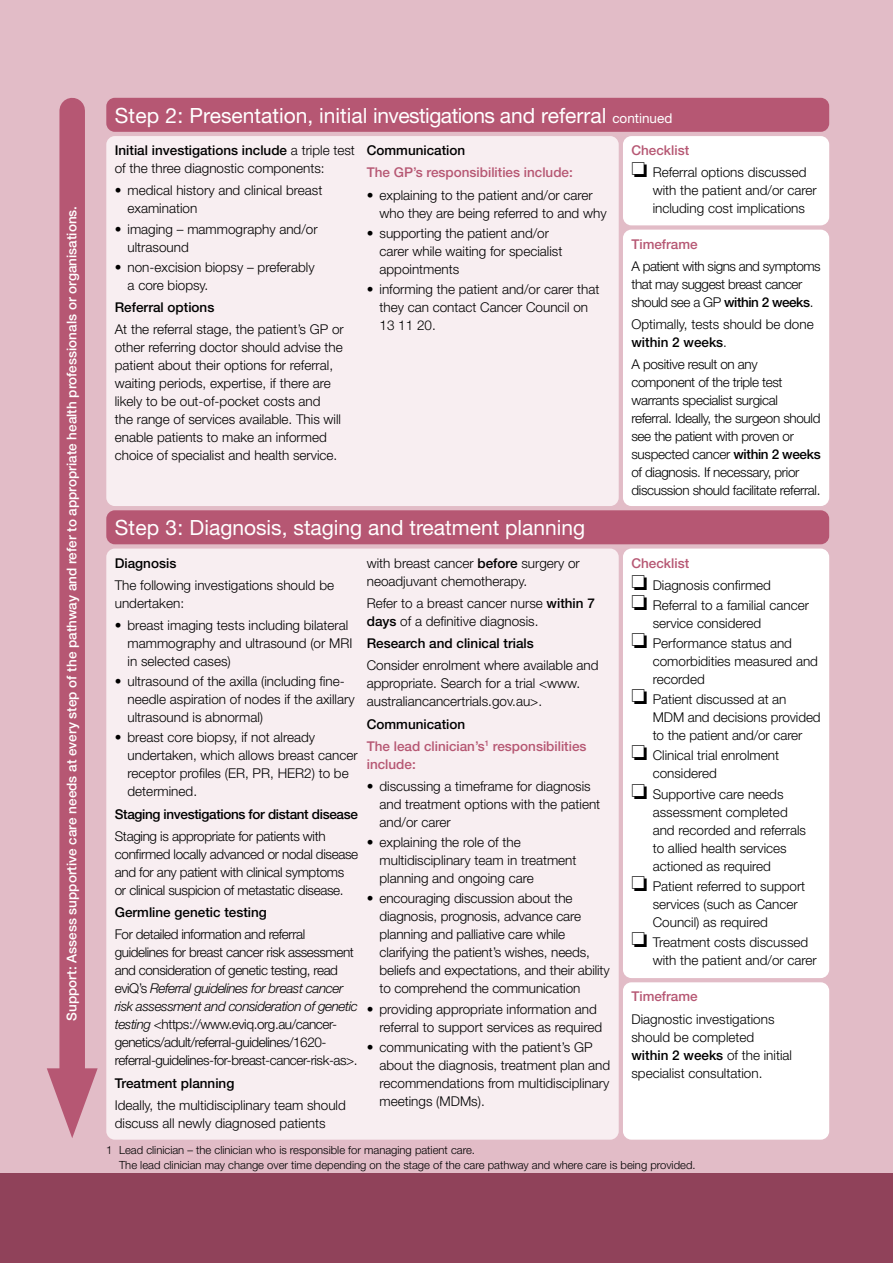
<style>
.page{position:relative;width:893px;height:1263px;background:#fff}
.page>*{position:absolute;margin:0;border:0;box-sizing:border-box;transform-origin:0 0}
.t1{font:21px "Helvetica Neue LT";color:#fff}
.t2{font:300 13.5px/18px "Helvetica Neue LT";color:#000}
.t3{font:300 13.5px/18px "Helvetica Neue LT";letter-spacing:-.025em;color:#000}
.t4{font:300 13.5px/18px "Helvetica Neue LT";letter-spacing:-.03em;color:#000}
.t5{font:500 13.5px "Helvetica Neue LT";color:#fff}
.t6{font:500 13.5px/22.2px "Helvetica Neue LT";color:#b65773}
.t7{font:500 13.5px "Helvetica Neue LT";color:#000}
.t8{font:300 13.5px/18px "Helvetica Neue LT";letter-spacing:-.035em;color:#000}
.t9{font:500 13.5px "Helvetica Neue LT";letter-spacing:-.025em;color:#000}
.t10{font:300 11.25px/15px "Helvetica Neue LT";color:#000}
.s1{font-size:13.5px}
.s2{font-weight:500}
.s3{font-style:italic}
.s4{color:#000}
.s5{font-weight:500;color:#b65773}
</style>
<div class="page">
<div style="left:0;top:0;width:893px;height:1174px;background:#e2bcc7"></div>
<div style="left:0;top:1174px;width:893px;height:89px;background:#90425a"></div>
<div style="left:59px;top:111px;width:26px;height:984px;background:#b65773"></div>
<svg style="left:47px;top:1068px;width:51px;height:70px"></svg>
<div style="left:106px;top:510px;width:723px;height:34px;background:#b65773;border-radius:9px"></div>
<div style="left:106px;top:549px;width:513px;height:591px;background:#f8eef1;border-radius:9px"></div>
<div style="left:623px;top:549px;width:206px;height:429px;background:#fff;border-radius:9px"></div>
<div style="left:106px;top:136px;width:513px;height:370px;background:#f8eef1;border-radius:9px"></div>
<div style="left:106px;top:98px;width:723px;height:34px;background:#b65773;border-radius:9px"></div>
<div style="left:623px;top:982px;width:206px;height:158px;background:#fff;border-radius:9px"></div>
<div style="left:623px;top:230px;width:206px;height:276px;background:#fff;border-radius:9px"></div>
<div style="left:623px;top:136px;width:206px;height:89px;background:#fff;border-radius:9px"></div>
<p class="t5" style="left:64px;top:1020px;width:816px;rotate:-90deg">Support: Assess supportive care needs at every step of the pathway and refer to appropriate health professionals or organisations.</p>
<h1 class="t1" style="left:115px;top:103px;width:559px">Step 2: Presentation, initial investigations and referral <span class="s1">continued</span></h1>
<p class="t2" style="left:115px;top:141px;width:242px"><span class="s2">Initial investigations include</span> a triple test of the three diagnostic components:</p>
<p class="t2" style="left:128px;top:181px;width:196px;text-indent:-13px">• medical history and clinical breast examination</p>
<p class="t2" style="left:128px;top:219px;width:192px;text-indent:-13px">• imaging – mammography and/or ultrasound</p>
<p class="t2" style="left:128px;top:258px;width:189px;text-indent:-13px">• non-excision biopsy – preferably a core biopsy.</p>
<p class="t7" style="left:115px;top:299px;width:101px">Referral options</p>
<p class="t2" style="left:115px;top:320px;width:231px">At the referral stage, the patient’s GP or other referring doctor should advise the patient about their options for referral, waiting periods, expertise, if there are likely to be out-of-pocket costs and<br>the range of services available. This will enable patients to make an informed choice of specialist and health service.</p>
<p class="t7" style="left:367px;top:142px;width:100px">Communication</p>
<p class="t6" style="left:367px;top:161px;width:208px">The GP’s responsibilities include:</p>
<p class="t2" style="left:379px;top:185px;width:229px;text-indent:-13px">• explaining to the patient and/or carer who they are being referred to and why</p>
<p class="t2" style="left:379px;top:224px;width:184px;text-indent:-13px">• supporting the patient and/or carer while waiting for specialist appointments</p>
<p class="t2" style="left:379px;top:280px;width:221px;text-indent:-13px">• informing the patient and/or carer that they can contact Cancer Council on<br>13 11 20.</p>
<h1 class="t1" style="left:115px;top:515px;width:472px">Step 3: Diagnosis, staging and treatment planning</h1>
<p class="t7" style="left:115px;top:555px;width:63px">Diagnosis</p>
<p class="t2" style="left:115px;top:576px;width:221px">The following investigations should be undertaken:</p>
<p class="t2" style="left:128px;top:616px;width:226px;text-indent:-13px">• breast imaging tests including bilateral mammography and ultrasound (or MRI in selected cases)</p>
<p class="t2" style="left:128px;top:672px;width:229px;text-indent:-13px">• ultrasound of the axilla (including fine&shy;needle aspiration of nodes if the axillary ultrasound is abnormal)</p>
<p class="t2" style="left:128px;top:728px;width:232px;text-indent:-13px">• breast core biopsy, if not already undertaken, which allows breast cancer receptor profiles (ER, PR, HER2) to be determined.</p>
<p class="t9" style="left:115px;top:806px;width:245px">Staging investigations for distant disease</p>
<p class="t3" style="left:115px;top:827px;width:245px">Staging is appropriate for patients with confirmed locally advanced or nodal disease and for any patient with clinical symptoms or clinical suspicion of metastatic disease.</p>
<p class="t7" style="left:115px;top:904px;width:154px">Germline genetic testing</p>
<p class="t4" style="left:115px;top:925px;width:245px">For detailed information and referral guidelines for breast cancer risk assessment and consideration of genetic testing, read eviQ’s <span class="s3">Referral guidelines for breast cancer risk assessment and consideration of genetic testing</span> &lt;https://www.eviq.org.au/cancer&shy;genetics/adult/referral-guidelines/1620- referral-guidelines-for-breast-cancer-risk-as&gt;.</p>
<p class="t7" style="left:115px;top:1075px;width:121px">Treatment planning</p>
<p class="t2" style="left:115px;top:1096px;width:233px">Ideally, the multidisciplinary team should discuss all newly diagnosed patients</p>
<p class="t2" style="left:367px;top:553px;width:215px">with breast cancer <span class="s2">before</span> surgery or neoadjuvant chemotherapy.</p>
<p class="t2" style="left:367px;top:594px;width:230px">Refer to a breast cancer nurse <span class="s2">within 7 days</span> of a definitive diagnosis.</p>
<p class="t7" style="left:367px;top:635px;width:169px">Research and clinical trials</p>
<p class="t2" style="left:367px;top:656px;width:233px">Consider enrolment where available and appropriate. Search for a trial &lt;www. australiancancertrials.gov.au&gt;.</p>
<p class="t6" style="left:367px;top:712px;width:221px"><span class="s4">Communication<br></span>The lead clinician’s<sup>1</sup> responsibilities</p>
<p class="t6" style="left:367px;top:753px;width:51px">include:</p>
<p class="t2" style="left:379px;top:777px;width:222px;text-indent:-13px">• discussing a timeframe for diagnosis and treatment options with the patient and/or carer</p>
<p class="t2" style="left:379px;top:833px;width:199px;text-indent:-13px">• explaining the role of the multidisciplinary team in treatment planning and ongoing care</p>
<p class="t2" style="left:379px;top:889px;width:232px;text-indent:-13px">• encouraging discussion about the diagnosis, prognosis, advance care planning and palliative care while clarifying the patient’s wishes, needs, beliefs and expectations, and their ability to comprehend the communication</p>
<p class="t2" style="left:379px;top:999px;width:224px;text-indent:-13px">• providing appropriate information and referral to support services as required</p>
<p class="t2" style="left:379px;top:1038px;width:232px;text-indent:-13px">• communicating with the patient’s GP about the diagnosis, treatment plan and recommendations from multidisciplinary meetings (MDMs).</p>
<p class="t2" style="left:631px;top:139px;width:177px;line-height:22.2px"><span class="s5">Checklist<br></span>❏ Referral options discussed</p>
<p class="t2" style="left:653px;top:181px;width:166px">with the patient and/or carer including cost implications</p>
<p class="t6" style="left:631px;top:233px;width:68px">Timeframe</p>
<p class="t8" style="left:631px;top:257px;width:191px">A patient with signs and symptoms that may suggest breast cancer should see a GP <span class="s2">within 2 weeks</span>.</p>
<p class="t2" style="left:631px;top:315px;width:184px">Optimally, tests should be done <span class="s2">within 2 weeks</span>.</p>
<p class="t3" style="left:631px;top:355px;width:191px">A positive result on any component of the triple test warrants specialist surgical referral. Ideally, the surgeon should see the patient with proven or suspected cancer <span class="s2">within 2 weeks </span>of diagnosis. If necessary, prior discussion should facilitate referral.</p>
<p class="t2" style="left:631px;top:551px;width:141px;line-height:22.2px"><span class="s5">Checklist<br></span>❏ Diagnosis confirmed</p>
<p class="t2" style="left:653px;top:596px;width:158px;text-indent:-21px">❏ Referral to a familial cancer service considered</p>
<p class="t2" style="left:653px;top:634px;width:167px;text-indent:-21px">❏ Performance status and comorbidities measured and recorded</p>
<p class="t2" style="left:653px;top:690px;width:169px;text-indent:-21px">❏ Patient discussed at an<br>MDM and decisions provided to the patient and/or carer</p>
<p class="t2" style="left:653px;top:746px;width:128px;text-indent:-21px">❏ Clinical trial enrolment considered</p>
<p class="t2" style="left:653px;top:784px;width:155px;text-indent:-21px">❏ Supportive care needs assessment completed and recorded and referrals to allied health services actioned as required</p>
<p class="t2" style="left:653px;top:876px;width:154px;text-indent:-21px">❏ Patient referred to support services (such as Cancer<br>Council) as required</p>
<p class="t2" style="left:653px;top:933px;width:166px;text-indent:-21px">❏ Treatment costs discussed with the patient and/or carer</p>
<p class="t6" style="left:631px;top:985px;width:68px">Timeframe</p>
<p class="t2" style="left:631px;top:1009px;width:162px">Diagnostic investigations should be completed <span class="s2">within 2 weeks</span> of the initial specialist consultation.</p>
<p class="t10" style="left:119px;top:1142px;width:578px;text-indent:-13px">1 Lead clinician – the clinician who is responsible for managing patient care.<br>The lead clinician may change over time depending on the stage of the care pathway and where care is being provided.</p>
</div>
